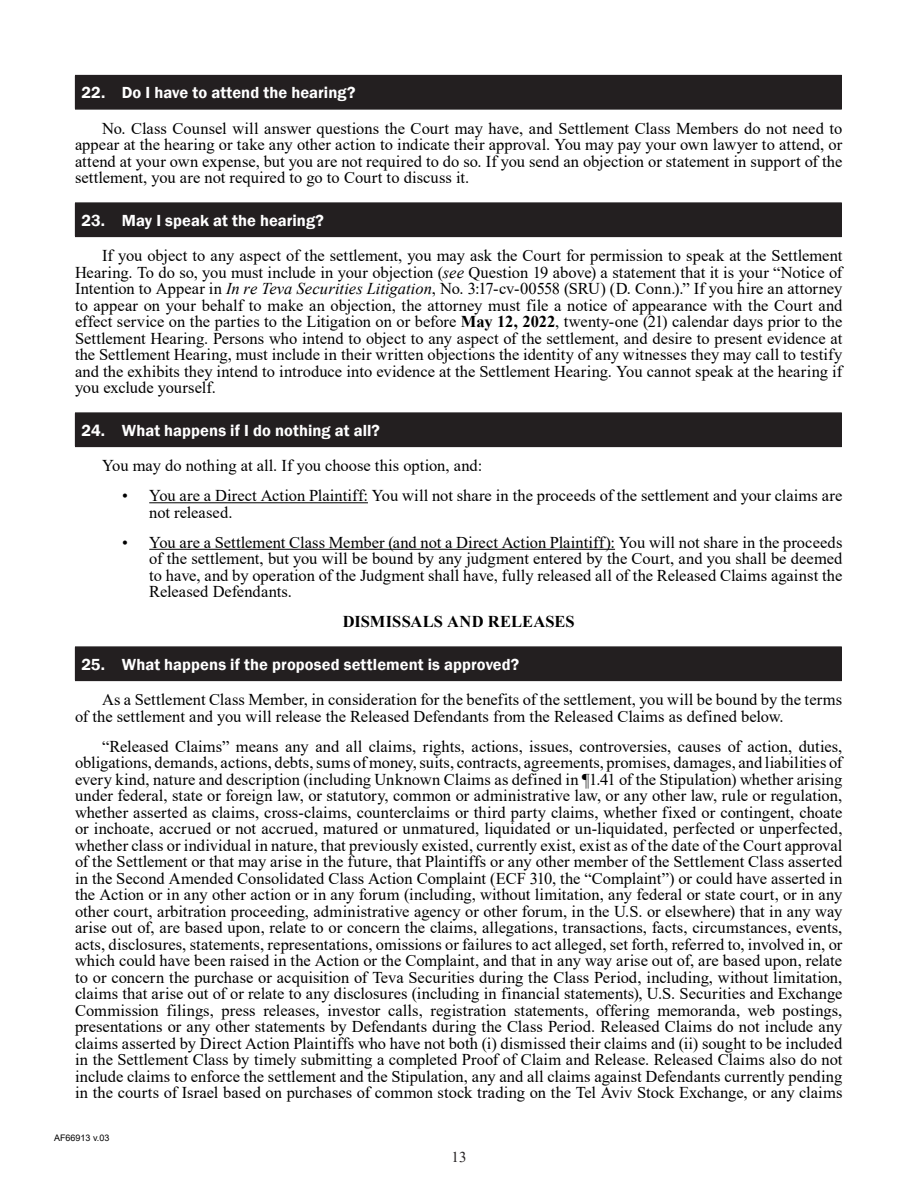
<style>
.page{position:relative;width:918px;height:1188px;background:#fff}
.page>*{position:absolute;margin:0;border:0;box-sizing:border-box;transform-origin:0 0}
.Body_Copy{font:16.5px/16.5px "Times New Roman";color:#000;text-align:justify}
.t1{font:600 16.5px "Franklin Gothic";letter-spacing:.005em;color:#fff}
.Body_Copy-2{font:700 16.5px "Times New Roman";letter-spacing:.005em;color:#000}
.t2{font:15px "Times New Roman";color:#231f20}
.t3{font:9px "Arial";color:#000}
.s1{font-style:italic}
.s2{font-weight:700}
</style>
<div class="page">
<hr style="left:149px;top:502px;width:219px;height:1px;background:#000">
<hr style="left:149px;top:549px;width:466px;height:1px;background:#000">
<div style="left:75px;top:75px;width:766px;height:34px;background:#231f20"></div>
<hr style="left:75px;top:75px;width:767px;height:1px;background:#231f20">
<hr style="left:841px;top:76px;width:1px;height:33px;background:#231f20">
<hr style="left:75px;top:109px;width:767px;height:1px;background:#231f20">
<div style="left:75px;top:203px;width:766px;height:34px;background:#231f20"></div>
<hr style="left:75px;top:202px;width:767px;height:1px;background:#231f20">
<hr style="left:841px;top:203px;width:1px;height:33px;background:#231f20">
<hr style="left:75px;top:236px;width:767px;height:1px;background:#231f20">
<div style="left:75px;top:413px;width:766px;height:34px;background:#231f20"></div>
<hr style="left:75px;top:412px;width:767px;height:1px;background:#231f20">
<hr style="left:841px;top:413px;width:1px;height:33px;background:#231f20">
<hr style="left:75px;top:446px;width:767px;height:1px;background:#231f20">
<div style="left:75px;top:647px;width:766px;height:34px;background:#231f20"></div>
<hr style="left:75px;top:646px;width:767px;height:1px;background:#231f20">
<hr style="left:841px;top:647px;width:1px;height:33px;background:#231f20">
<hr style="left:75px;top:680px;width:767px;height:1px;background:#231f20">
<p class="t1" style="left:81px;top:82px;width:276px">22. Do I have to attend the hearing?</p>
<p class="Body_Copy" style="left:75px;top:119px;width:769px;text-indent:27px">No. Class Counsel will answer questions the Court may have, and Settlement Class Members do not need to appear at the hearing or take any other action to indicate their approval. You may pay your own lawyer to attend, or attend at your own expense, but you are not required to do so. If you send an objection or statement in support of the settlement, you are not required to go to Court to discuss it.</p>
<p class="t1" style="left:81px;top:210px;width:244px">23. May I speak at the hearing?</p>
<p class="Body_Copy" style="left:75px;top:247px;width:769px;text-indent:27px">If you object to any aspect of the settlement, you may ask the Court for permission to speak at the Settlement Hearing. To do so, you must include in your objection (<span class="s1">see</span> Question 19 above) a statement that it is your “Notice of Intention to Appear in <span class="s1">In re Teva Securities Litigation</span>, No. 3:17-cv-00558 (SRU) (D. Conn.).” If you hire an attorney to appear on your behalf to make an objection, the attorney must file a notice of appearance with the Court and effect service on the parties to the Litigation on or before <span class="s2">May 12, 2022</span>, twenty-one (21) calendar days prior to the Settlement Hearing. Persons who intend to object to any aspect of the settlement, and desire to present evidence at the Settlement Hearing, must include in their written objections the identity of any witnesses they may call to testify and the exhibits they intend to introduce into evidence at the Settlement Hearing. You cannot speak at the hearing if you exclude yourself.</p>
<p class="t1" style="left:81px;top:420px;width:300px">24. What happens if I do nothing at all?</p>
<p class="Body_Copy" style="left:102px;top:457px;width:382px">You may do nothing at all. If you choose this option, and:</p>
<p class="Body_Copy" style="left:149px;top:487px;width:695px;text-indent:-27px">• You are a Direct Action Plaintiff: You will not share in the proceeds of the settlement and your claims are not released.</p>
<p class="Body_Copy" style="left:149px;top:533px;width:695px;text-indent:-27px">• You are a Settlement Class Member (and not a Direct Action Plaintiff): You will not share in the proceeds of the settlement, but you will be bound by any judgment entered by the Court, and you shall be deemed to have, and by operation of the Judgment shall have, fully released all of the Released Claims against the Released Defendants.</p>
<p class="Body_Copy-2" style="left:343px;top:610px;width:234px">DISMISSALS AND RELEASES</p>
<p class="t1" style="left:81px;top:654px;width:439px">25. What happens if the proposed settlement is approved?</p>
<p class="Body_Copy" style="left:75px;top:691px;width:769px;text-indent:27px">As a Settlement Class Member, in consideration for the benefits of the settlement, you will be bound by the terms of the settlement and you will release the Released Defendants from the Released Claims as defined below.</p>
<p class="Body_Copy" style="left:75px;top:737px;width:769px;text-indent:27px">“Released Claims” means any and all claims, rights, actions, issues, controversies, causes of action, duties, obligations, demands, actions, debts, sums of money, suits, contracts, agreements, promises, damages, and liabilities of every kind, nature and description (including Unknown Claims as defined in ¶1.41 of the Stipulation) whether arising under federal, state or foreign law, or statutory, common or administrative law, or any other law, rule or regulation, whether asserted as claims, cross-claims, counterclaims or third party claims, whether fixed or contingent, choate or inchoate, accrued or not accrued, matured or unmatured, liquidated or un-liquidated, perfected or unperfected, whether class or individual in nature, that previously existed, currently exist, exist as of the date of the Court approval of the Settlement or that may arise in the future, that Plaintiffs or any other member of the Settlement Class asserted in the Second Amended Consolidated Class Action Complaint (ECF 310, the “Complaint”) or could have asserted in the Action or in any other action or in any forum (including, without limitation, any federal or state court, or in any other court, arbitration proceeding, administrative agency or other forum, in the U.S. or elsewhere) that in any way arise out of, are based upon, relate to or concern the claims, allegations, transactions, facts, circumstances, events, acts, disclosures, statements, representations, omissions or failures to act alleged, set forth, referred to, involved in, or which could have been raised in the Action or the Complaint, and that in any way arise out of, are based upon, relate to or concern the purchase or acquisition of Teva Securities during the Class Period, including, without limitation, claims that arise out of or relate to any disclosures (including in financial statements), U.S. Securities and Exchange Commission filings, press releases, investor calls, registration statements, offering memoranda, web postings, presentations or any other statements by Defendants during the Class Period. Released Claims do not include any claims asserted by Direct Action Plaintiffs who have not both (i) dismissed their claims and (ii) sought to be included in the Settlement Class by timely submitting a completed Proof of Claim and Release. Released Claims also do not include claims to enforce the settlement and the Stipulation, any and all claims against Defendants currently pending in the courts of Israel based on purchases of common stock trading on the Tel Aviv Stock Exchange, or any claims</p>
<p class="t3" style="left:54px;top:1131px;width:57px">AF66913 v.03</p>
<p class="t2" style="left:452px;top:1146px;width:16px">13</p>
</div>
